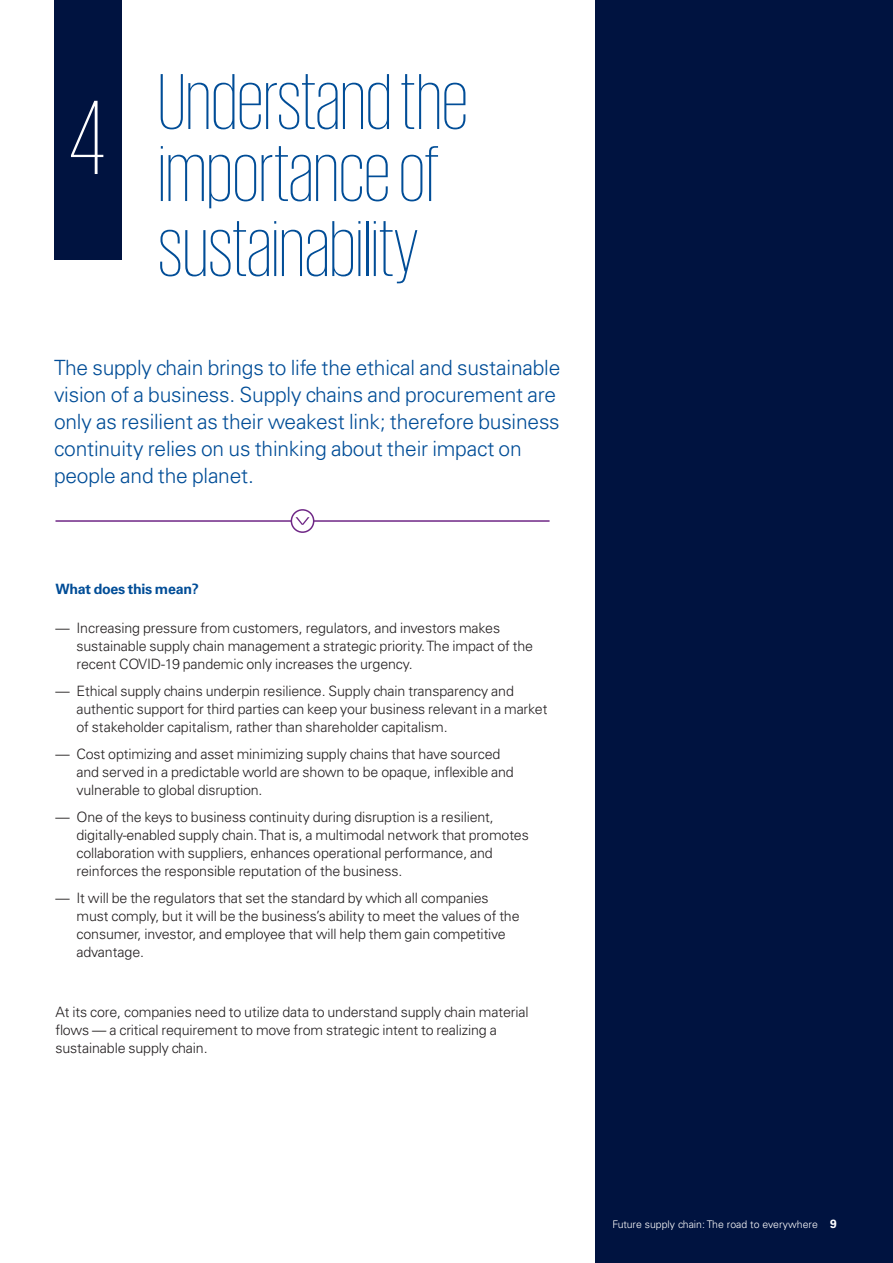
<style>
.page{position:relative;width:893px;height:1263px;background:#fff}
.page>*{position:absolute;margin:0;border:0;box-sizing:border-box;transform-origin:0 0}
.t1{font:200 108px "KPMG";color:#fff}
.t2{font:200 81px/73.5px "KPMG";color:#014d97}
.t3{font:300 21px/27px "Univers LT Std";letter-spacing:-.01em;color:#014d97}
.t4{font:300 14.25px/18px "Univers LT Std";letter-spacing:-.01em;color:#231f20}
.t5{font:700 14.25px "Univers LT Std";letter-spacing:-.02em;color:#014d97}
.t6{font:300 10.5px "Univers LT Std";color:#fff}
.s1{color:#fff}
.s2{font-weight:700;font-size:12px}
</style>
<div class="page">
<div style="left:595px;top:0;width:298px;height:1263px;background:#001340"></div>
<div style="left:54px;top:0;width:67px;height:259px;background:#001340"></div>
<hr style="left:55px;top:520px;width:495px;height:2px;background:#6f2786">
<div style="left:291px;top:510px;width:23px;height:22px;background:#fff;border-radius:50%"></div>
<div style="left:291px;top:509px;width:23px;height:24px;border:2px solid #6f2786;border-radius:50%"></div>
<svg style="left:296px;top:517px;width:14px;height:8px"></svg>
<h1 class="t1" style="left:70px;top:86px;width:37px">4</h1>
<h2 class="t2" style="left:158px;top:63px;width:311px">Understand the importance of sustainability<span class="s1">t</span></h2>
<p class="t3" style="left:54px;top:354px;width:508px">The supply chain brings to life the ethical and sustainable vision of a business. Supply chains and procurement are only as resilient as their weakest link; therefore business continuity relies on us thinking about their impact on people and the planet.</p>
<p class="t5" style="left:55px;top:581px;width:145px">What does this mean?</p>
<p class="t4" style="left:77px;top:619px;width:458px;text-indent:-21px">— Increasing pressure from customers, regulators, and investors makes sustainable supply chain management a strategic priority. The impact of the recent COVID-19 pandemic only increases the urgency.</p>
<p class="t4" style="left:77px;top:682px;width:472px;text-indent:-21px">— Ethical supply chains underpin resilience. Supply chain transparency and authentic support for third parties can keep your business relevant in a market of stakeholder capitalism, rather than shareholder capitalism.</p>
<p class="t4" style="left:77px;top:745px;width:439px;text-indent:-21px">— Cost optimizing and asset minimizing supply chains that have sourced and served in a predictable world are shown to be opaque, inflexible and vulnerable to global disruption.</p>
<p class="t4" style="left:77px;top:808px;width:454px;text-indent:-21px">— One of the keys to business continuity during disruption is a resilient, digitally-enabled supply chain. That is, a multimodal network that promotes collaboration with suppliers, enhances operational performance, and reinforces the responsible reputation of the business.</p>
<p class="t4" style="left:77px;top:889px;width:445px;text-indent:-21px">— It will be the regulators that set the standard by which all companies must comply, but it will be the business’s ability to meet the values of the consumer, investor, and employee that will help them gain competitive advantage.</p>
<p class="t4" style="left:55px;top:1003px;width:475px">At its core, companies need to utilize data to understand supply chain material flows — a critical requirement to move from strategic intent to realizing a sustainable supply chain.</p>
<p class="t6" style="left:612px;top:1217px;width:226px">Future supply chain: The road to everywhere <span class="s2">9</span></p>
</div>
